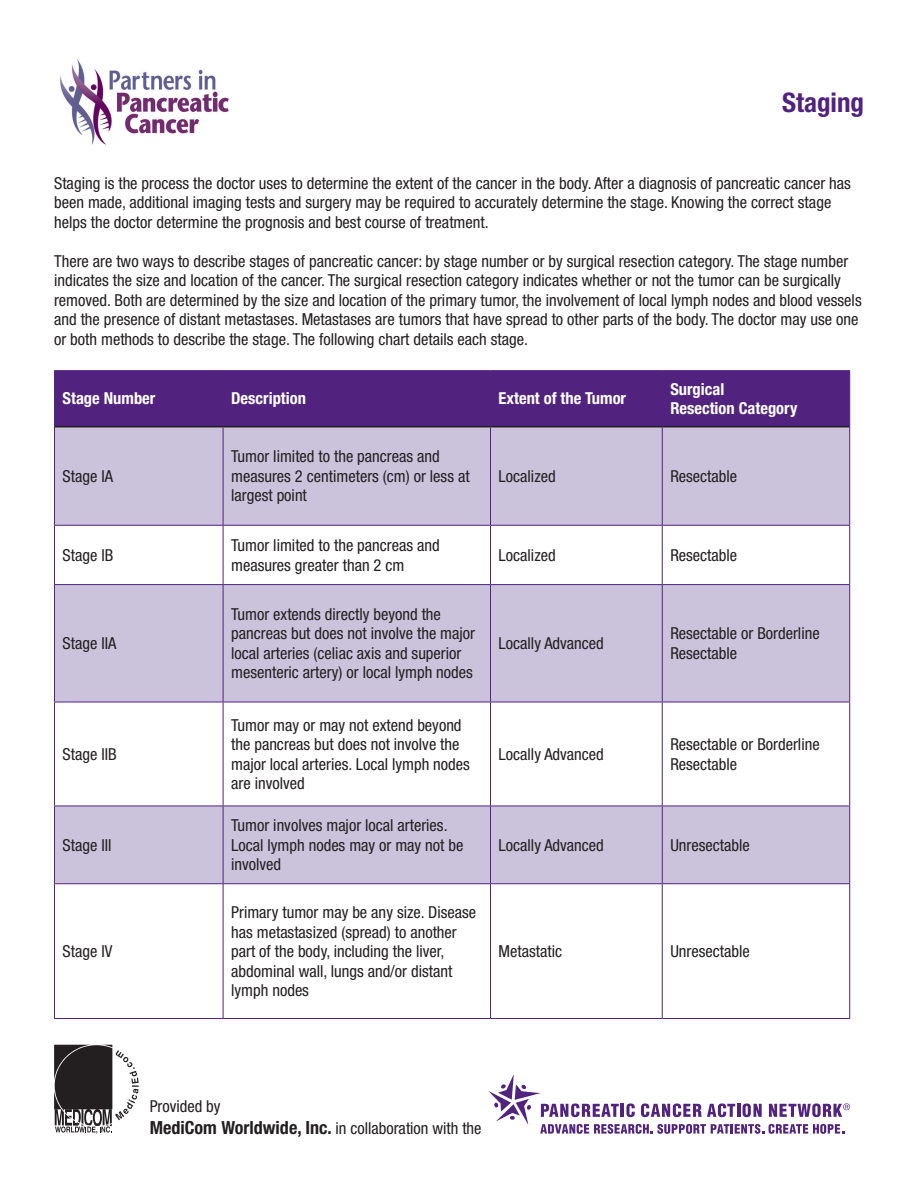
<style>
.page{position:relative;width:918px;height:1188px;background:#fff}
.page>*{position:absolute;margin:0;border:0;box-sizing:border-box;transform-origin:0 0}
.t1{font:700 condensed 27px "Helvetica Neue LT Std";color:#52227f}
.t2{font:condensed 16.5px/19.5px "Helvetica Neue LT Std";color:#231f20}
.t3{font:700 condensed 16.5px/19.5px "Helvetica Neue LT Std";color:#fff}
.s1{font-weight:700;font-size:18.15px}
</style>
<div class="page">
<img style="left:60px;top:59px;width:169px;height:86px">
<svg style="left:54px;top:1045px;width:85px;height:89px"></svg>
<svg style="left:489px;top:1075px;width:361px;height:59px"></svg>
<div style="left:55px;top:371px;width:794px;height:55px;background:#52227f"></div>
<svg style="left:55px;top:427px;width:794px;height:456px;fill:#cbc2dc"></svg>
<hr style="left:54px;top:370px;width:169px;height:1px;background:#52227f">
<hr style="left:54px;top:371px;width:1px;height:56px;background:#52227f">
<hr style="left:223px;top:370px;width:267px;height:1px;background:#52227f">
<hr style="left:223px;top:371px;width:1px;height:55px;background:#52227f">
<hr style="left:490px;top:370px;width:172px;height:1px;background:#52227f">
<hr style="left:490px;top:371px;width:1px;height:55px;background:#52227f">
<hr style="left:662px;top:370px;width:188px;height:1px;background:#52227f">
<hr style="left:662px;top:371px;width:1px;height:55px;background:#52227f">
<hr style="left:849px;top:371px;width:1px;height:56px;background:#52227f">
<hr style="left:54px;top:427px;width:1px;height:98px;background:#52227f">
<hr style="left:223px;top:427px;width:1px;height:98px;background:#52227f">
<hr style="left:490px;top:427px;width:1px;height:98px;background:#52227f">
<hr style="left:662px;top:427px;width:1px;height:98px;background:#52227f">
<hr style="left:849px;top:427px;width:1px;height:98px;background:#52227f">
<hr style="left:54px;top:525px;width:169px;height:1px;background:#52227f">
<hr style="left:54px;top:526px;width:1px;height:58px;background:#52227f">
<hr style="left:223px;top:525px;width:267px;height:1px;background:#52227f">
<hr style="left:223px;top:526px;width:1px;height:58px;background:#52227f">
<hr style="left:490px;top:525px;width:172px;height:1px;background:#52227f">
<hr style="left:490px;top:526px;width:1px;height:58px;background:#52227f">
<hr style="left:662px;top:525px;width:188px;height:1px;background:#52227f">
<hr style="left:662px;top:526px;width:1px;height:58px;background:#52227f">
<hr style="left:849px;top:526px;width:1px;height:58px;background:#52227f">
<hr style="left:54px;top:584px;width:169px;height:1px;background:#52227f">
<hr style="left:54px;top:585px;width:1px;height:117px;background:#52227f">
<hr style="left:223px;top:584px;width:267px;height:1px;background:#52227f">
<hr style="left:223px;top:585px;width:1px;height:117px;background:#52227f">
<hr style="left:490px;top:584px;width:172px;height:1px;background:#52227f">
<hr style="left:490px;top:585px;width:1px;height:117px;background:#52227f">
<hr style="left:662px;top:584px;width:188px;height:1px;background:#52227f">
<hr style="left:662px;top:585px;width:1px;height:117px;background:#52227f">
<hr style="left:849px;top:585px;width:1px;height:117px;background:#52227f">
<hr style="left:54px;top:702px;width:169px;height:1px;background:#52227f">
<hr style="left:54px;top:702px;width:1px;height:104px;background:#52227f">
<hr style="left:223px;top:702px;width:267px;height:1px;background:#52227f">
<hr style="left:223px;top:702px;width:1px;height:104px;background:#52227f">
<hr style="left:490px;top:702px;width:172px;height:1px;background:#52227f">
<hr style="left:490px;top:702px;width:1px;height:104px;background:#52227f">
<hr style="left:662px;top:702px;width:188px;height:1px;background:#52227f">
<hr style="left:662px;top:702px;width:1px;height:104px;background:#52227f">
<hr style="left:849px;top:702px;width:1px;height:104px;background:#52227f">
<hr style="left:54px;top:806px;width:169px;height:1px;background:#52227f">
<hr style="left:54px;top:806px;width:1px;height:77px;background:#52227f">
<hr style="left:223px;top:806px;width:267px;height:1px;background:#52227f">
<hr style="left:223px;top:806px;width:1px;height:77px;background:#52227f">
<hr style="left:490px;top:806px;width:172px;height:1px;background:#52227f">
<hr style="left:490px;top:806px;width:1px;height:77px;background:#52227f">
<hr style="left:662px;top:806px;width:188px;height:1px;background:#52227f">
<hr style="left:662px;top:806px;width:1px;height:77px;background:#52227f">
<hr style="left:849px;top:806px;width:1px;height:77px;background:#52227f">
<hr style="left:54px;top:883px;width:169px;height:1px;background:#52227f">
<hr style="left:54px;top:884px;width:1px;height:134px;background:#52227f">
<hr style="left:223px;top:883px;width:267px;height:1px;background:#52227f">
<hr style="left:223px;top:884px;width:1px;height:134px;background:#52227f">
<hr style="left:490px;top:883px;width:172px;height:1px;background:#52227f">
<hr style="left:490px;top:884px;width:1px;height:134px;background:#52227f">
<hr style="left:662px;top:883px;width:188px;height:1px;background:#52227f">
<hr style="left:662px;top:884px;width:1px;height:134px;background:#52227f">
<hr style="left:849px;top:884px;width:1px;height:134px;background:#52227f">
<hr style="left:54px;top:1018px;width:169px;height:1px;background:#52227f">
<hr style="left:223px;top:1018px;width:267px;height:1px;background:#52227f">
<hr style="left:490px;top:1018px;width:172px;height:1px;background:#52227f">
<hr style="left:662px;top:1018px;width:188px;height:1px;background:#52227f">
<hr style="left:55px;top:426px;width:168px;height:1px;background:#231f20">
<hr style="left:223px;top:426px;width:267px;height:1px;background:#231f20">
<hr style="left:490px;top:426px;width:172px;height:1px;background:#231f20">
<hr style="left:662px;top:426px;width:187px;height:1px;background:#231f20">
<h1 class="t1" style="left:782px;top:86px;width:83px">Staging</h1>
<p class="t2" style="left:54px;top:173px;width:798px">Staging is the process the doctor uses to determine the extent of the cancer in the body. After a diagnosis of pancreatic cancer has been made, additional imaging tests and surgery may be required to accurately determine the stage. Knowing the correct stage helps the doctor determine the prognosis and best course of treatment.</p>
<p class="t2" style="left:54px;top:251px;width:809px">There are two ways to describe stages of pancreatic cancer: by stage number or by surgical resection category. The stage number indicates the size and location of the cancer. The surgical resection category indicates whether or not the tumor can be surgically removed. Both are determined by the size and location of the primary tumor, the involvement of local lymph nodes and blood vessels and the presence of distant metastases. Metastases are tumors that have spread to other parts of the body. The doctor may use one or both methods to describe the stage. The following chart details each stage.</p>
<p class="t3" style="left:63px;top:389px;width:94px">Stage Number</p>
<p class="t3" style="left:231px;top:389px;width:76px">Description</p>
<p class="t3" style="left:499px;top:389px;width:129px">Extent of the Tumor</p>
<p class="t3" style="left:670px;top:379px;width:129px">Surgical<br>Resection Category</p>
<p class="t2" style="left:63px;top:466px;width:52px">Stage IA</p>
<p class="t2" style="left:231px;top:447px;width:240px">Tumor limited to the pancreas and measures 2 centimeters (cm) or less at largest point</p>
<p class="t2" style="left:499px;top:466px;width:59px">Localized</p>
<p class="t2" style="left:670px;top:466px;width:68px">Resectable</p>
<p class="t2" style="left:63px;top:545px;width:52px">Stage IB</p>
<p class="t2" style="left:231px;top:535px;width:210px">Tumor limited to the pancreas and measures greater than 2 cm</p>
<p class="t2" style="left:499px;top:545px;width:59px">Localized</p>
<p class="t2" style="left:670px;top:545px;width:68px">Resectable</p>
<p class="t2" style="left:63px;top:633px;width:55px">Stage IIA</p>
<p class="t2" style="left:63px;top:744px;width:56px">Stage IIB</p>
<p class="t2" style="left:63px;top:835px;width:51px">Stage III</p>
<p class="t2" style="left:63px;top:941px;width:51px">Stage IV</p>
<p class="t2" style="left:231px;top:604px;width:245px">Tumor extends directly beyond the pancreas but does not involve the major local arteries (celiac axis and superior mesenteric artery) or local lymph nodes</p>
<p class="t2" style="left:231px;top:715px;width:240px">Tumor may or may not extend beyond the pancreas but does not involve the major local arteries. Local lymph nodes are involved</p>
<p class="t2" style="left:231px;top:816px;width:234px">Tumor involves major local arteries.<br>Local lymph nodes may or may not be involved</p>
<p class="t2" style="left:231px;top:902px;width:246px">Primary tumor may be any size. Disease has metastasized (spread) to another part of the body, including the liver, abdominal wall, lungs and/or distant lymph nodes</p>
<p class="t2" style="left:499px;top:633px;width:107px">Locally Advanced</p>
<p class="t2" style="left:670px;top:624px;width:151px">Resectable or Borderline<br>Resectable</p>
<p class="t2" style="left:499px;top:744px;width:107px">Locally Advanced</p>
<p class="t2" style="left:670px;top:734px;width:151px">Resectable or Borderline<br>Resectable</p>
<p class="t2" style="left:499px;top:835px;width:107px">Locally Advanced</p>
<p class="t2" style="left:670px;top:835px;width:81px">Unresectable</p>
<p class="t2" style="left:499px;top:941px;width:65px">Metastatic</p>
<p class="t2" style="left:670px;top:941px;width:81px">Unresectable</p>
<p class="t2" style="left:150px;top:1095px;width:333px;line-height:21.8px">Provided by<br><span class="s1">MediCom Worldwide, Inc.</span> in collaboration with the</p>
</div>
